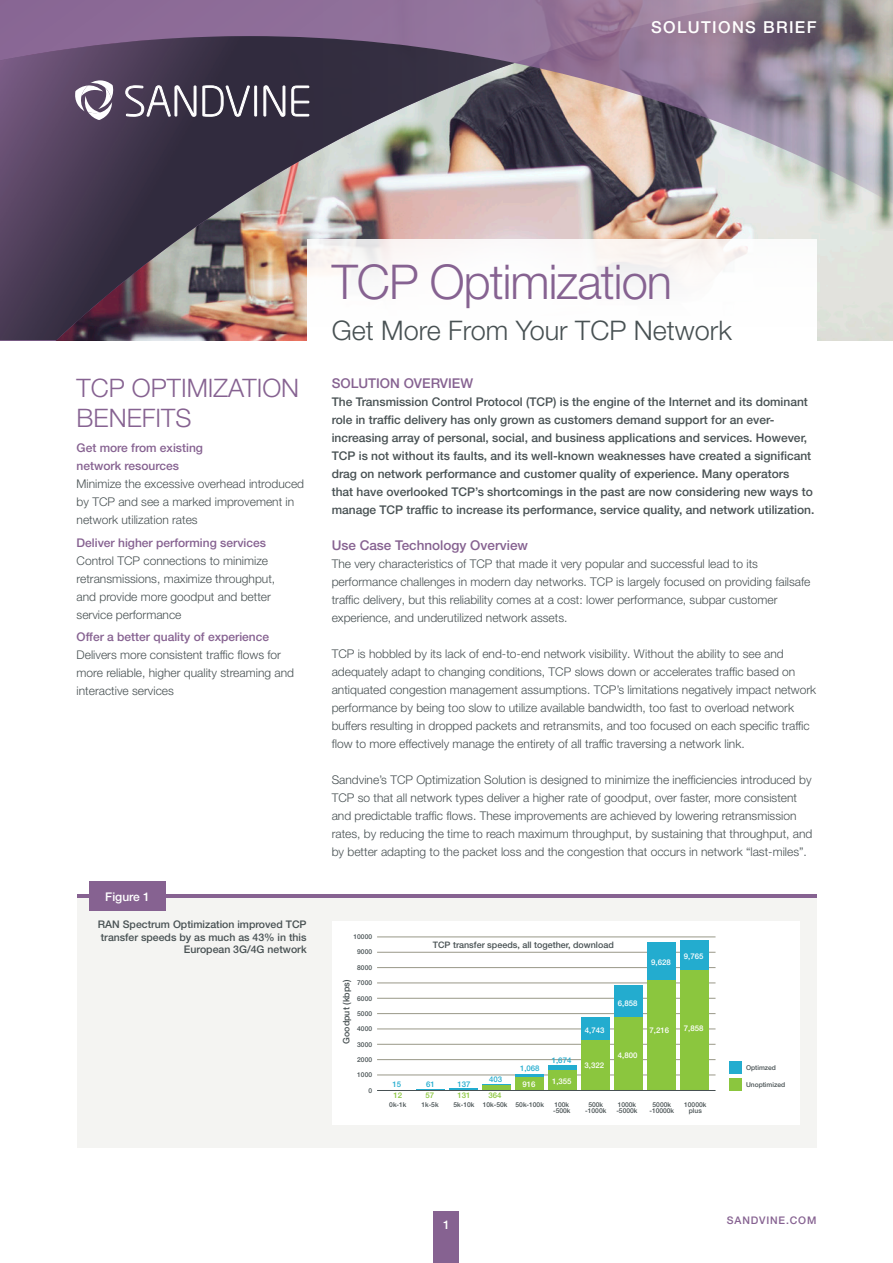
<style>
.page{position:relative;width:893px;height:1263px;background:#fff}
.page>*{position:absolute;margin:0;border:0;box-sizing:border-box;transform-origin:0 0}
.Main_header{font:300 48px "Helvetica Neue LT Pro";letter-spacing:-.02em;color:#866291}
.Main_header-2{font:300 27px "Helvetica Neue LT Pro";color:#485153}
.sidebar_header_CAPS{font:300 25.5px "Helvetica Neue LT Pro";color:#866291}
.doc_type_top_title{font:500 16.5px "Helvetica Neue LT Pro";letter-spacing:.08em;color:#fff}
.body___paragraph{font:500 13.5px "Helvetica Neue LT Pro";color:#866291}
.body___paragraph-2{font:300 12px/18px "Helvetica Neue LT Pro";color:#485153}
.body___paragraph-3{font:500 12px/18px "Helvetica Neue LT Pro";color:#485153}
.Figure_numbering_Wht{font:500 12px "Helvetica Neue LT Pro";color:#fff}
.t1{font:500 10.5px/12.6px "Helvetica Neue LT Pro";color:#485153;text-align:right}
.t2{font:500 10.5px "Helvetica Neue LT Pro";letter-spacing:.08em;color:#866291}
.t3{font:500 9px "Helvetica Neue LT Pro";color:#485153}
.t4{font:500 7.8px "Helvetica Neue LT Pro";color:#fff}
.t5{font:500 7.8px "Helvetica Neue LT Pro";color:#23accf}
.t6{font:500 7.8px "Helvetica Neue LT Pro";color:#8bc63e}
.t7{font:500 6.75px/6.8px "Helvetica Neue LT Pro";color:#485153;text-align:center}
.s1{font-weight:500;color:#866291}
</style>
<div class="page">
<div style="left:434px;top:1212px;width:25px;height:51px;background:#866291"></div>
<img style="left:515px;top:54px;width:378px;height:286px">
<svg style="left:0;top:0;width:820px;height:63px"></svg>
<img style="left:820px;top:0;width:73px;height:54px">
<img style="left:0;top:36px;width:515px;height:304px">
<svg style="left:125px;top:85px;width:71px;height:33px"></svg>
<svg style="left:202px;top:85px;width:48px;height:32px"></svg>
<div style="left:255px;top:86px;width:2px;height:30px;border:1px solid #fff"></div>
<svg style="left:264px;top:85px;width:21px;height:32px"></svg>
<svg style="left:291px;top:86px;width:18px;height:30px"></svg>
<svg style="left:75px;top:80px;width:39px;height:40px"></svg>
<div style="left:77px;top:898px;width:739px;height:250px;background:#f3f3f1"></div>
<hr style="left:77px;top:895px;width:739px;height:3px;background:#866291">
<div style="left:89px;top:882px;width:77px;height:29px;background:#866291"></div>
<div style="left:332px;top:921px;width:467px;height:204px;background:#fff"></div>
<hr style="left:377px;top:1075px;width:338px;height:1px;background:#999888">
<hr style="left:377px;top:1059px;width:338px;height:1px;background:#999888">
<hr style="left:377px;top:1044px;width:338px;height:1px;background:#999888">
<hr style="left:377px;top:1029px;width:338px;height:1px;background:#999888">
<hr style="left:377px;top:1013px;width:338px;height:1px;background:#999888">
<hr style="left:377px;top:998px;width:338px;height:1px;background:#999888">
<hr style="left:377px;top:983px;width:338px;height:1px;background:#999888">
<hr style="left:377px;top:967px;width:338px;height:1px;background:#999888">
<hr style="left:377px;top:952px;width:338px;height:1px;background:#999888">
<hr style="left:377px;top:937px;width:338px;height:1px;background:#999888">
<div style="left:482px;top:1085px;width:28px;height:5px;background:#8bc63e"></div>
<svg style="left:482px;top:1084px;width:28px;height:1px"></svg>
<div style="left:515px;top:1076px;width:28px;height:14px;background:#8bc63e"></div>
<hr style="left:515px;top:1074px;width:28px;height:2px;background:#23accf">
<div style="left:548px;top:1069px;width:28px;height:21px;background:#8bc63e"></div>
<hr style="left:548px;top:1065px;width:28px;height:4px;background:#23accf">
<div style="left:581px;top:1039px;width:28px;height:51px;background:#8bc63e"></div>
<div style="left:581px;top:1017px;width:28px;height:22px;background:#23accf"></div>
<div style="left:614px;top:1016px;width:28px;height:74px;background:#8bc63e"></div>
<div style="left:614px;top:985px;width:28px;height:31px;background:#23accf"></div>
<div style="left:647px;top:979px;width:28px;height:111px;background:#8bc63e"></div>
<div style="left:647px;top:942px;width:28px;height:37px;background:#23accf"></div>
<div style="left:680px;top:969px;width:28px;height:121px;background:#8bc63e"></div>
<div style="left:729px;top:1078px;width:12px;height:13px;background:#8bc63e"></div>
<div style="left:729px;top:1061px;width:12px;height:12px;background:#23accf"></div>
<div style="left:680px;top:940px;width:28px;height:29px;background:#23accf"></div>
<svg style="left:416px;top:1089px;width:28px;height:1px"></svg>
<hr style="left:449px;top:1088px;width:28px;height:2px;background:#23accf">
<hr style="left:377px;top:1090px;width:338px;height:1px;background:#485153">
<p class="doc_type_top_title" style="left:651px;top:17px;width:167px">SOLUTIONS BRIEF</p>
<p class="sidebar_header_CAPS" style="left:77px;top:372px;width:224px">TCP OPTIMIZATION</p>
<p class="sidebar_header_CAPS" style="left:77px;top:402px;width:116px">BENEFITS</p>
<p class="body___paragraph-2" style="left:77px;top:439px;width:229px"><span class="s1">Get more from existing<br>network resources<br></span>Minimize the excessive overhead introduced by TCP and see a marked improvement in network utilization rates</p>
<p class="body___paragraph-2" style="left:77px;top:533px;width:200px"><span class="s1">Deliver higher performing services </span>Control TCP connections to minimize retransmissions, maximize throughput, and provide more goodput and better service performance</p>
<p class="body___paragraph-2" style="left:77px;top:627px;width:219px"><span class="s1">Offer a better quality of experience </span>Delivers more consistent traffic flows for more reliable, higher quality streaming and interactive services</p>
<p class="Figure_numbering_Wht" style="left:105px;top:889px;width:46px">Figure 1</p>
<p class="t1" style="left:98px;top:918px;width:210px">RAN Spectrum Optimization improved TCP transfer speeds by as much as 43% in this<br>European 3G/4G network</p>
<p class="Main_header" style="left:332px;top:252px;width:342px">TCP Optimization</p>
<p class="Main_header-2" style="left:332px;top:314px;width:402px">Get More From Your TCP Network</p>
<p class="body___paragraph" style="left:332px;top:375px;width:143px">SOLUTION OVERVIEW</p>
<p class="body___paragraph-3" style="left:332px;top:393px;width:484px">The Transmission Control Protocol (TCP) is the engine of the Internet and its dominant role in traffic delivery has only grown as customers demand support for an ever&shy;increasing array of personal, social, and business applications and services. However, TCP is not without its faults, and its well-known weaknesses have created a significant drag on network performance and customer quality of experience. Many operators<br>that have overlooked TCP’s shortcomings in the past are now considering new ways to manage TCP traffic to increase its performance, service quality, and network utilization.</p>
<p class="body___paragraph" style="left:332px;top:537px;width:198px">Use Case Technology Overview</p>
<p class="body___paragraph-2" style="left:332px;top:555px;width:428px">The very characteristics of TCP that made it very popular and successful lead to its</p>
<p class="body___paragraph-2" style="left:332px;top:573px;width:480px">performance challenges in modern day networks. TCP is largely focused on providing failsafe traffic delivery, but this reliability comes at a cost: lower performance, subpar customer experience, and underutilized network assets.</p>
<p class="body___paragraph-2" style="left:332px;top:645px;width:486px">TCP is hobbled by its lack of end-to-end network visibility. Without the ability to see and adequately adapt to changing conditions, TCP slows down or accelerates traffic based on antiquated congestion management assumptions. TCP’s limitations negatively impact network performance by being too slow to utilize available bandwidth, too fast to overload network buffers resulting in dropped packets and retransmits, and too focused on each specific traffic flow to more effectively manage the entirety of all traffic traversing a network link.</p>
<p class="body___paragraph-2" style="left:332px;top:771px;width:482px">Sandvine’s TCP Optimization Solution is designed to minimize the inefficiencies introduced by TCP so that all network types deliver a higher rate of goodput, over faster, more consistent and predictable traffic flows. These improvements are achieved by lowering retransmission rates, by reducing the time to reach maximum throughput, by sustaining that throughput, and by better adapting to the packet loss and the congestion that occurs in network “last-miles”.</p>
<p class="t7" style="left:354px;top:933px;width:20px">10000</p>
<p class="t7" style="left:357px;top:948px;width:16px">9000</p>
<p class="t7" style="left:357px;top:964px;width:16px">8000</p>
<p class="t3" style="left:341px;top:1044px;width:66px;rotate:-90deg">Goodput (kbps)</p>
<p class="t7" style="left:357px;top:979px;width:16px">7000</p>
<p class="t7" style="left:357px;top:995px;width:16px">6000</p>
<p class="t7" style="left:357px;top:1010px;width:16px">5000</p>
<p class="t7" style="left:357px;top:1025px;width:16px">4000</p>
<p class="t7" style="left:357px;top:1041px;width:16px">3000</p>
<p class="t7" style="left:357px;top:1056px;width:16px">2000</p>
<p class="t7" style="left:357px;top:1071px;width:16px">1000</p>
<p class="t7" style="left:368px;top:1087px;width:5px">0</p>
<p class="t3" style="left:433px;top:939px;width:182px">TCP transfer speeds, all together, download</p>
<p class="t4" style="left:651px;top:958px;width:21px">9,628</p>
<p class="t5" style="left:393px;top:1079px;width:10px">15</p>
<p class="t5" style="left:426px;top:1079px;width:10px">61</p>
<p class="t5" style="left:457px;top:1079px;width:15px">137</p>
<p class="t5" style="left:489px;top:1074px;width:15px">403</p>
<p class="t5" style="left:520px;top:1064px;width:21px">1,068</p>
<p class="t4" style="left:522px;top:1079px;width:15px">916</p>
<p class="t5" style="left:552px;top:1055px;width:21px">1,674</p>
<p class="t4" style="left:552px;top:1076px;width:21px">1,355</p>
<p class="t4" style="left:585px;top:1025px;width:21px">4,743</p>
<p class="t4" style="left:585px;top:1061px;width:21px">3,322</p>
<p class="t4" style="left:618px;top:998px;width:21px">6,858</p>
<p class="t4" style="left:618px;top:1050px;width:21px">4,800</p>
<p class="t4" style="left:650px;top:1026px;width:21px">7,216</p>
<p class="t4" style="left:684px;top:951px;width:21px">9,765</p>
<p class="t4" style="left:684px;top:1023px;width:21px">7,858</p>
<p class="t6" style="left:394px;top:1090px;width:10px">12</p>
<p class="t6" style="left:426px;top:1090px;width:10px">57</p>
<p class="t6" style="left:457px;top:1090px;width:15px">131</p>
<p class="t6" style="left:489px;top:1090px;width:15px">364</p>
<p class="t7" style="left:389px;top:1101px;width:19px">0k-1k</p>
<p class="t7" style="left:421px;top:1101px;width:19px">1k-5k</p>
<p class="t7" style="left:453px;top:1101px;width:56px">5k-10k 10k-50k</p>
<p class="t7" style="left:516px;top:1101px;width:30px">50k-100k</p>
<p class="t7" style="left:553px;top:1101px;width:19px;text-align:left">100k -500k</p>
<p class="t7" style="left:585px;top:1101px;width:23px">500k -1000k</p>
<p class="t7" style="left:684px;top:1101px;width:24px">10000k plus</p>
<p class="t7" style="left:616px;top:1101px;width:23px;text-align:left">1000k -5000k</p>
<p class="t7" style="left:649px;top:1101px;width:26px">5000k -10000k</p>
<p class="t7" style="left:746px;top:1064px;width:32px">Optimzed</p>
<p class="t7" style="left:746px;top:1081px;width:41px">Unoptimized</p>
<p class="Figure_numbering_Wht" style="left:443px;top:1217px;width:8px">1</p>
<p class="t2" style="left:727px;top:1214px;width:91px">SANDVINE.COM</p>
</div>
